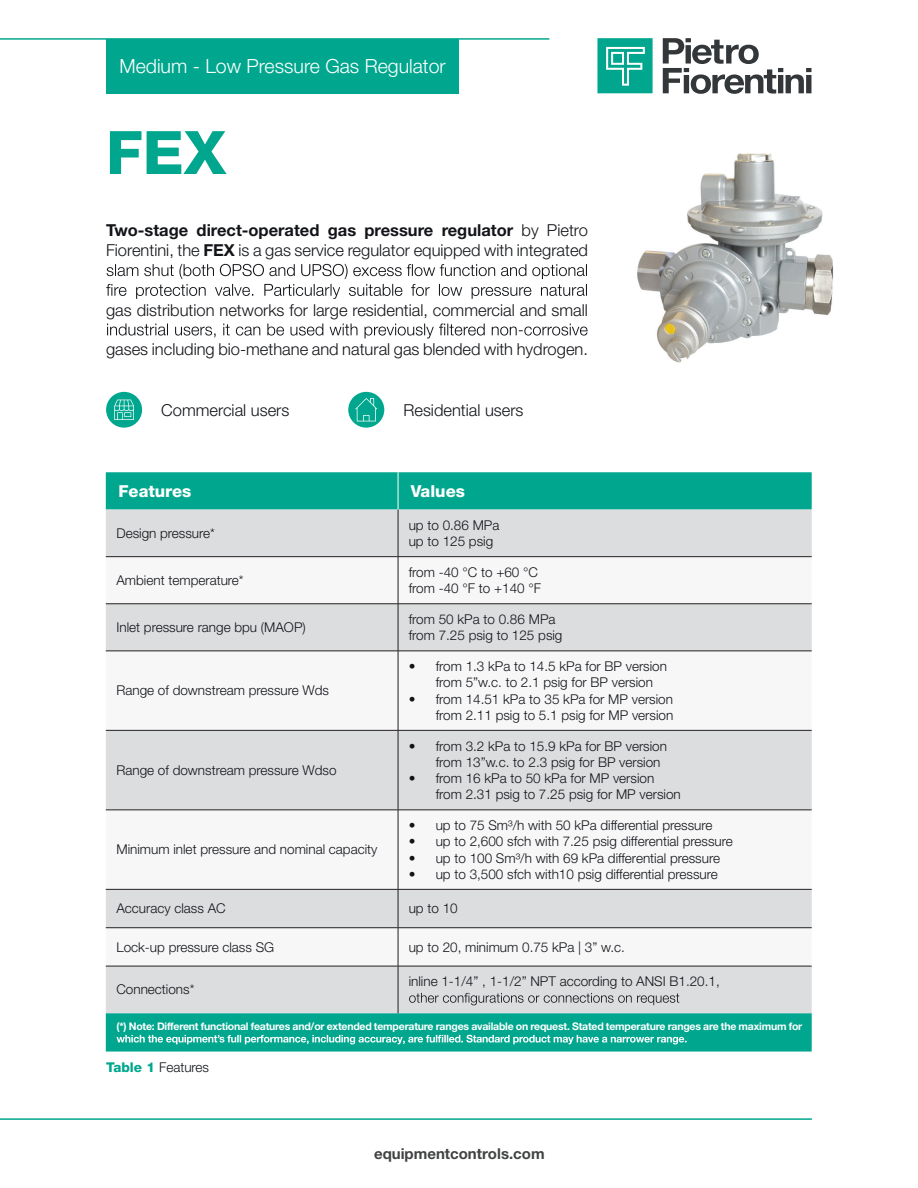
<style>
.page{position:relative;width:918px;height:1188px;background:#fff}
.page>*{position:absolute;margin:0;border:0;box-sizing:border-box;transform-origin:0 0}
.t1{font:800 60px "Helvetica Neue LT Pro";color:#00a78e}
.t2{font:300 19.5px "Helvetica Neue LT Pro";color:#fff}
.t3{font:300 16.5px/19.8px "Helvetica Neue LT Pro";color:#121418}
.t4{font:800 16.5px "Helvetica Neue LT Pro";color:#fff}
.t5{font:700 15px "Helvetica Neue LT Pro";color:#414243}
.t6{font:300 13.5px/16.2px "Helvetica Neue LT Pro";color:#121418}
.t7{font:700 10.5px "Helvetica Neue LT Pro";letter-spacing:-.02em;color:#fff}
.s1{font-weight:700}
.s2{font-weight:800;color:#00a78e}
</style>
<div class="page">
<hr style="left:0;top:38px;width:549px;height:2px;background:#00a78e">
<hr style="left:0;top:1118px;width:812px;height:2px;background:#00a78e">
<svg style="left:663px;top:38px;width:148px;height:56px"></svg>
<svg style="left:597px;top:38px;width:56px;height:55px;background:#29b5a0"></svg>
<div style="left:106px;top:39px;width:353px;height:55px;background:#00a78e"></div>
<svg style="left:106px;top:264px;width:481px;height:35px"></svg>
<svg style="left:107px;top:324px;width:481px;height:14px"></svg>
<div style="left:106px;top:472px;width:706px;height:580px;background:#00a78e"></div>
<div style="left:106px;top:510px;width:706px;height:503px;background:#dcdddf"></div>
<svg style="left:106px;top:557px;width:706px;height:409px"></svg>
<hr style="left:398px;top:472px;width:1px;height:38px;background:#fff">
<hr style="left:398px;top:510px;width:1px;height:46px;background:#231f20">
<hr style="left:106px;top:556px;width:292px;height:1px;background:#231f20">
<hr style="left:398px;top:556px;width:414px;height:1px;background:#231f20">
<hr style="left:398px;top:557px;width:1px;height:47px;background:#231f20">
<hr style="left:106px;top:604px;width:292px;height:1px;background:#231f20">
<hr style="left:398px;top:604px;width:414px;height:1px;background:#231f20">
<hr style="left:398px;top:604px;width:1px;height:47px;background:#231f20">
<hr style="left:106px;top:651px;width:292px;height:1px;background:#231f20">
<hr style="left:398px;top:651px;width:414px;height:1px;background:#231f20">
<hr style="left:398px;top:651px;width:1px;height:79px;background:#231f20">
<hr style="left:106px;top:730px;width:292px;height:1px;background:#231f20">
<hr style="left:398px;top:730px;width:414px;height:1px;background:#231f20">
<hr style="left:398px;top:731px;width:1px;height:79px;background:#231f20">
<hr style="left:106px;top:810px;width:292px;height:1px;background:#231f20">
<hr style="left:398px;top:810px;width:414px;height:1px;background:#231f20">
<hr style="left:398px;top:810px;width:1px;height:79px;background:#231f20">
<hr style="left:106px;top:889px;width:292px;height:1px;background:#231f20">
<hr style="left:398px;top:889px;width:414px;height:1px;background:#231f20">
<hr style="left:398px;top:890px;width:1px;height:38px;background:#231f20">
<hr style="left:106px;top:927px;width:292px;height:1px;background:#231f20">
<hr style="left:398px;top:927px;width:414px;height:1px;background:#231f20">
<hr style="left:398px;top:928px;width:1px;height:38px;background:#231f20">
<hr style="left:106px;top:966px;width:292px;height:1px;background:#231f20">
<hr style="left:398px;top:966px;width:414px;height:1px;background:#231f20">
<hr style="left:398px;top:966px;width:1px;height:47px;background:#231f20">
<svg style="left:409px;top:993px;width:270px;height:12px;background:#b8b9bb"></svg>
<svg style="left:116px;top:1035px;width:571px;height:9px;background:#56c4b3"></svg>
<img style="left:637px;top:153px;width:197px;height:210px">
<div style="left:106px;top:392px;width:36px;height:36px;background:#00a78e;border-radius:50%"></div>
<svg style="left:114px;top:400px;width:20px;height:20px"></svg>
<div style="left:348px;top:392px;width:36px;height:36px;background:#00a78e;border-radius:50%"></div>
<svg style="left:355px;top:398px;width:22px;height:23px"></svg>
<h2 class="t2" style="left:119px;top:54px;width:328px">Medium - Low Pressure Gas Regulator</h2>
<h1 class="t1" style="left:106px;top:117px;width:122px">FEX</h1>
<p class="t3" style="left:106px;top:220px;width:483px"><span class="s1">Two-stage direct-operated gas pressure regulator</span> by Pietro<br>Fiorentini, the <span class="s1">FEX</span> is a gas service regulator equipped with integrated</p>
<p class="t3" style="left:106px;top:299px;width:483px">gas distribution networks for large residential, commercial and small</p>
<p class="t3" style="left:106px;top:339px;width:483px">gases including bio-methane and natural gas blended with hydrogen.</p>
<p class="t3" style="left:161px;top:400px;width:130px">Commercial users</p>
<p class="t3" style="left:403px;top:400px;width:122px">Residential users</p>
<p class="t4" style="left:119px;top:481px;width:74px">Features</p>
<p class="t4" style="left:411px;top:481px;width:56px">Values</p>
<p class="t6" style="left:116px;top:525px;width:100px">Design pressure*</p>
<p class="t6" style="left:409px;top:517px;width:92px">up to 0.86 MPa up to 125 psig</p>
<p class="t6" style="left:116px;top:572px;width:129px">Ambient temperature*</p>
<p class="t6" style="left:409px;top:564px;width:134px">from -40 °C to +60 °C from -40 °F to +140 °F</p>
<p class="t6" style="left:116px;top:619px;width:191px">Inlet pressure range bpu (MAOP)</p>
<p class="t6" style="left:409px;top:611px;width:155px">from 50 kPa to 0.86 MPa from 7.25 psig to 125 psig</p>
<p class="t6" style="left:116px;top:682px;width:214px">Range of downstream pressure Wds</p>
<p class="t6" style="left:116px;top:762px;width:222px">Range of downstream pressure Wdso</p>
<p class="t6" style="left:116px;top:841px;width:263px">Minimum inlet pressure and nominal capacity</p>
<p class="t6" style="left:436px;top:658px;width:233px;text-indent:-27px">• from 1.3 kPa to 14.5 kPa for BP version from 5”w.c. to 2.1 psig for BP version</p>
<p class="t6" style="left:409px;top:690px;width:266px;text-align:right">• from 14.51 kPa to 35 kPa for MP version from 2.11 psig to 5.1 psig for MP version</p>
<p class="t6" style="left:436px;top:737px;width:233px;text-indent:-27px">• from 3.2 kPa to 15.9 kPa for BP version from 13”w.c. to 2.3 psig for BP version</p>
<p class="t6" style="left:436px;top:770px;width:247px;text-indent:-27px">• from 16 kPa to 50 kPa for MP version from 2.31 psig to 7.25 psig for MP version</p>
<p class="t6" style="left:409px;top:817px;width:305px">• up to 75 Sm³/h with 50 kPa differential pressure</p>
<p class="t6" style="left:409px;top:833px;width:326px">• up to 2,600 sfch with 7.25 psig differential pressure</p>
<p class="t6" style="left:409px;top:849px;width:313px">• up to 100 Sm³/h with 69 kPa differential pressure</p>
<p class="t6" style="left:409px;top:866px;width:311px">• up to 3,500 sfch with10 psig differential pressure</p>
<p class="t6" style="left:116px;top:900px;width:111px">Accuracy class AC</p>
<p class="t6" style="left:409px;top:900px;width:51px">up to 10</p>
<p class="t6" style="left:116px;top:939px;width:159px">Lock-up pressure class SG</p>
<p class="t6" style="left:409px;top:939px;width:218px">up to 20, minimum 0.75 kPa | 3” w.c.</p>
<p class="t6" style="left:116px;top:981px;width:80px">Connections*</p>
<p class="t6" style="left:409px;top:973px;width:313px">inline 1-1/4” , 1-1/2” NPT according to ANSI B1.20.1,</p>
<p class="t7" style="left:116px;top:1020px;width:687px">(*) Note: Different functional features and/or extended temperature ranges available on request. Stated temperature ranges are the maximum for</p>
<p class="t6" style="left:106px;top:1059px;width:105px"><span class="s2">Table 1</span> Features</p>
<p class="t5" style="left:374px;top:1145px;width:172px">equipmentcontrols.com</p>
</div>
